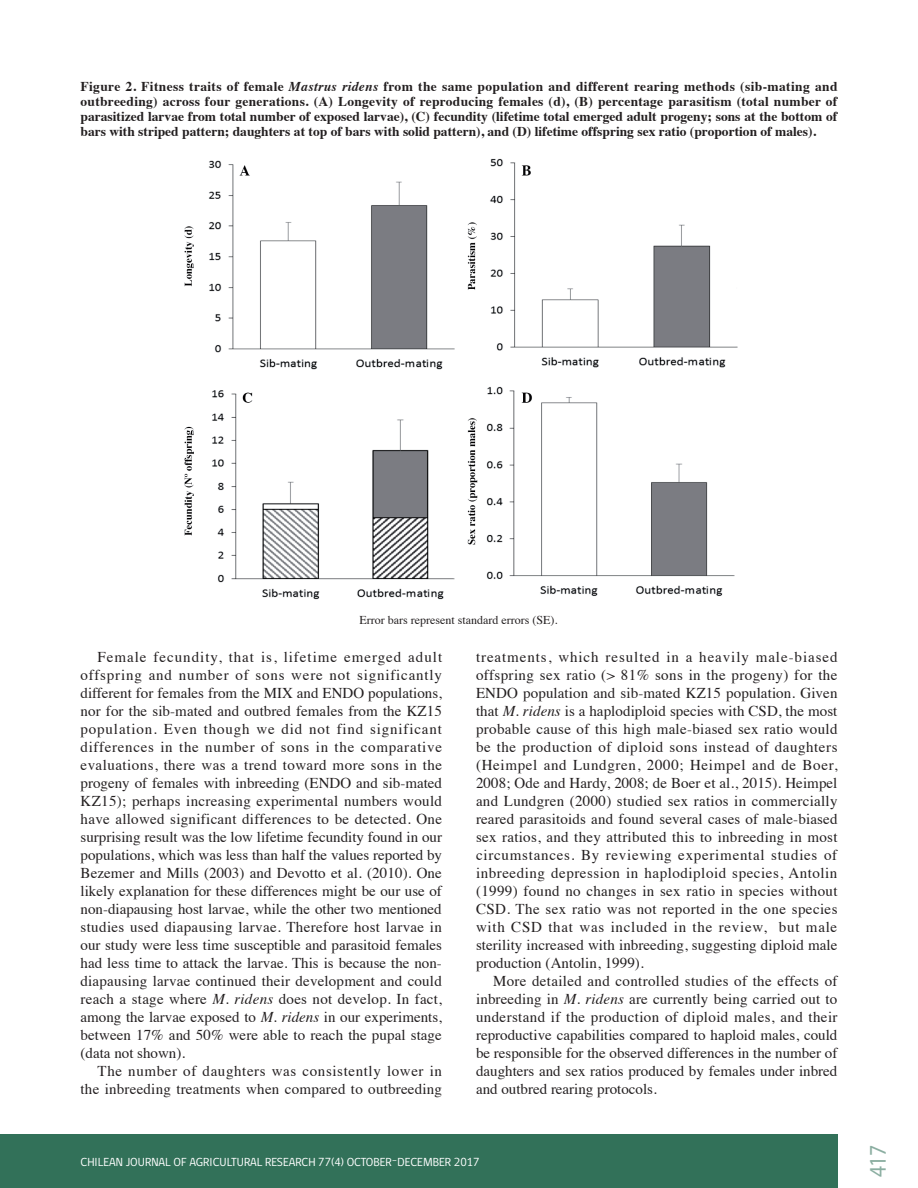
<style>
.page{position:relative;width:918px;height:1188px;background:#fff}
.page>*{position:absolute;margin:0;border:0;box-sizing:border-box;transform-origin:0 0}
.t1{font:24px "Myriad Pro";color:#8baea1;scale:.9 1}
.t2{font:15px/18px "Times";letter-spacing:.005em;color:#231f20;text-align:justify}
.t3{font:700 13.5px/15px "Times";color:#231f20;text-align:justify}
.t4{font:12px "gob CL";color:#fff}
.t5{font:12px "Times";color:#231f20}
.s1{font-style:italic}
</style>
<div class="page">
<div style="left:0;top:1134px;width:837px;height:54px;background:#327159"></div>
<img style="left:184px;top:158px;width:554px;height:442px">
<p class="t3" style="left:81px;top:77px;width:759px">Figure 2. Fitness traits of female <span class="s1">Mastrus ridens</span> from the same population and different rearing methods (sib-mating and outbreeding) across four generations. (A) Longevity of reproducing females (d), (B) percentage parasitism (total number of parasitized larvae from total number of exposed larvae), (C) fecundity (lifetime total emerged adult progeny; sons at the bottom of bars with striped pattern; daughters at top of bars with solid pattern), and (D) lifetime offspring sex ratio (proportion of males).</p>
<p class="t5" style="left:360px;top:609px;width:199px">Error bars represent standard errors (SE).</p>
<p class="t2" style="left:81px;top:647px;width:363px;text-indent:17px">Female fecundity, that is, lifetime emerged adult offspring and number of sons were not significantly different for females from the MIX and ENDO populations, nor for the sib-mated and outbred females from the KZ15 population. Even though we did not find significant differences in the number of sons in the comparative evaluations, there was a trend toward more sons in the progeny of females with inbreeding (ENDO and sib-mated KZ15); perhaps increasing experimental numbers would have allowed significant differences to be detected. One surprising result was the low lifetime fecundity found in our populations, which was less than half the values reported by Bezemer and Mills (2003) and Devotto et al. (2010). One likely explanation for these differences might be our use of non-diapausing host larvae, while the other two mentioned studies used diapausing larvae. Therefore host larvae in our study were less time susceptible and parasitoid females had less time to attack the larvae. This is because the non&shy;diapausing larvae continued their development and could reach a stage where <span class="s1">M. ridens</span> does not develop. In fact, among the larvae exposed to <span class="s1">M. ridens</span> in our experiments, between 17% and 50% were able to reach the pupal stage (data not shown).</p>
<p class="t2" style="left:81px;top:1061px;width:363px;text-align:right">The number of daughters was consistently lower in the inbreeding treatments when compared to outbreeding</p>
<p class="t2" style="left:476px;top:647px;width:363px">treatments, which resulted in a heavily male-biased offspring sex ratio (&gt; 81% sons in the progeny) for the ENDO population and sib-mated KZ15 population. Given that <span class="s1">M. ridens</span> is a haplodiploid species with CSD, the most probable cause of this high male-biased sex ratio would be the production of diploid sons instead of daughters (Heimpel and Lundgren, 2000; Heimpel and de Boer, 2008; Ode and Hardy, 2008; de Boer et al., 2015). Heimpel and Lundgren (2000) studied sex ratios in commercially reared parasitoids and found several cases of male-biased sex ratios, and they attributed this to inbreeding in most circumstances. By reviewing experimental studies of inbreeding depression in haplodiploid species, Antolin (1999) found no changes in sex ratio in species without CSD. The sex ratio was not reported in the one species with CSD that was included in the review, but male sterility increased with inbreeding, suggesting diploid male production (Antolin, 1999).</p>
<p class="t2" style="left:476px;top:971px;width:363px;text-indent:17px">More detailed and controlled studies of the effects of inbreeding in <span class="s1">M. ridens</span> are currently being carried out to understand if the production of diploid males, and their reproductive capabilities compared to haploid males, could be responsible for the observed differences in the number of daughters and sex ratios produced by females under inbred and outbred rearing protocols.</p>
<p class="t4" style="left:81px;top:1153px;width:401px">CHILEAN JOURNAL OF AGRICULTURAL RESEARCH 77(4) OCTOBER-DECEMBER 2017</p>
<h1 class="t1" style="left:863px;top:1177px;width:38px;rotate:-90deg">417</h1>
</div>
